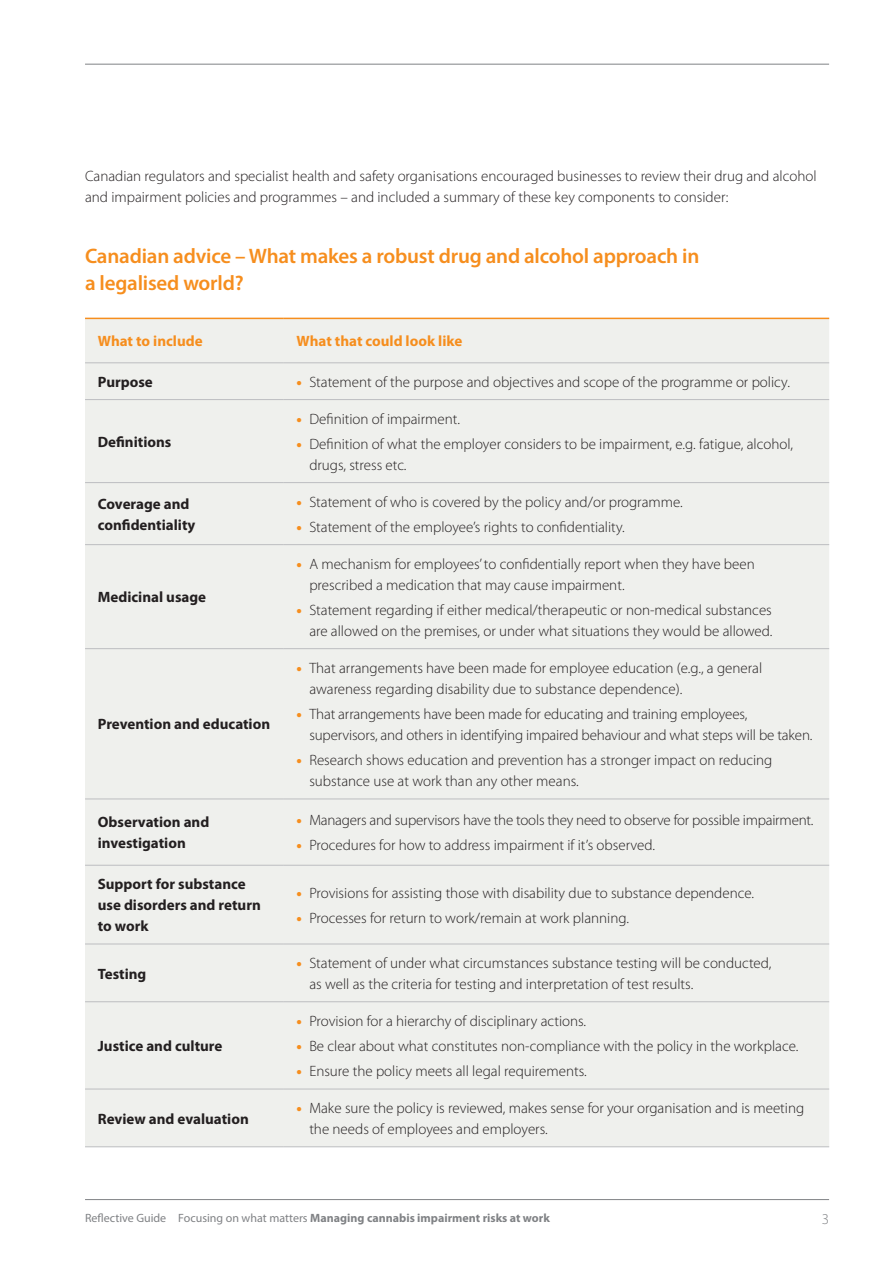
<style>
.page{position:relative;width:893px;height:1263px;background:#fff}
.page>*{position:absolute;margin:0;border:0;box-sizing:border-box;transform-origin:0 0}
.Header_2{font:600 21px/27px "Myriad Pro";letter-spacing:-.01em;color:#f68e1e}
.Body{font:300 15px/21px "Myriad Pro";color:#231f20}
.Body-2{font:700 15px/21px "Myriad Pro";color:#231f20}
.Body-3{font:700 15px "Myriad Pro";color:#f68e1e}
.Table_Header{font:700 15px "Myriad Pro";color:#f68e1e}
.t1{font:300 15px "Myriad Pro";color:#808285}
.t2{font:700 12px "Myriad Pro";color:#808285}
.s1{font-weight:900;color:#f68e1e}
.s2{font-weight:400}
</style>
<div class="page">
<div style="left:85px;top:319px;width:744px;height:827px;background:#eff0ed"></div>
<hr style="left:85px;top:399px;width:199px;height:1px;background:#bcbdc0">
<hr style="left:284px;top:399px;width:545px;height:1px;background:#bcbdc0">
<hr style="left:85px;top:482px;width:199px;height:1px;background:#bcbdc0">
<hr style="left:284px;top:482px;width:545px;height:1px;background:#bcbdc0">
<hr style="left:85px;top:544px;width:199px;height:1px;background:#bcbdc0">
<hr style="left:284px;top:544px;width:545px;height:1px;background:#bcbdc0">
<hr style="left:85px;top:648px;width:199px;height:1px;background:#bcbdc0">
<hr style="left:284px;top:648px;width:545px;height:1px;background:#bcbdc0">
<hr style="left:85px;top:798px;width:199px;height:1px;background:#bcbdc0">
<hr style="left:284px;top:798px;width:545px;height:1px;background:#bcbdc0">
<hr style="left:85px;top:865px;width:199px;height:1px;background:#bcbdc0">
<hr style="left:284px;top:865px;width:545px;height:1px;background:#bcbdc0">
<hr style="left:85px;top:944px;width:199px;height:1px;background:#bcbdc0">
<hr style="left:284px;top:944px;width:545px;height:1px;background:#bcbdc0">
<hr style="left:85px;top:1001px;width:199px;height:1px;background:#bcbdc0">
<hr style="left:284px;top:1001px;width:545px;height:1px;background:#bcbdc0">
<hr style="left:85px;top:318px;width:199px;height:1px;background:#f68e1e">
<hr style="left:284px;top:318px;width:545px;height:1px;background:#f68e1e">
<hr style="left:85px;top:362px;width:199px;height:1px;background:#bcbdc0">
<hr style="left:284px;top:362px;width:545px;height:1px;background:#bcbdc0">
<hr style="left:85px;top:1089px;width:199px;height:1px;background:#bcbdc0">
<hr style="left:284px;top:1089px;width:545px;height:1px;background:#bcbdc0">
<hr style="left:85px;top:1146px;width:199px;height:1px;background:#bcbdc0">
<hr style="left:284px;top:1146px;width:545px;height:1px;background:#bcbdc0">
<hr style="left:85px;top:1199px;width:744px;height:1px;background:#808285">
<hr style="left:85px;top:64px;width:744px;height:1px;background:#808285">
<p class="Body" style="left:85px;top:166px;width:733px">Canadian regulators and specialist health and safety organisations encouraged businesses to review their drug and alcohol and impairment policies and programmes – and included a summary of these key components to consider:</p>
<p class="Header_2" style="left:85px;top:242px;width:616px">Canadian advice – What makes a robust drug and alcohol approach in a legalised world?</p>
<p class="Table_Header" style="left:98px;top:331px;width:106px">What to include</p>
<p class="Body-3" style="left:297px;top:331px;width:167px">What that could look like</p>
<p class="Body-2" style="left:98px;top:371px;width:57px">Purpose</p>
<p class="Body" style="left:297px;top:372px;width:495px"><span class="s1">•</span> Statement of the purpose and objectives and scope of the programme or policy.</p>
<p class="Body-2" style="left:98px;top:431px;width:75px">Definitions</p>
<p class="Body" style="left:297px;top:408px;width:165px"><span class="s1">•</span> Definition of impairment.</p>
<p class="Body" style="left:309px;top:434px;width:485px;text-indent:-13px"><span class="s1">•</span> Definition of what the employer considers to be impairment, e.g. fatigue, alcohol, drugs, stress etc.</p>
<p class="Body-2" style="left:98px;top:493px;width:99px">Coverage and confidentiality</p>
<p class="Body" style="left:297px;top:491px;width:388px"><span class="s1">•</span> Statement of who is covered by the policy and/or programme.</p>
<p class="Body" style="left:297px;top:517px;width:330px"><span class="s1">•</span> Statement of the employee’s rights to confidentiality.</p>
<p class="Body-2" style="left:98px;top:586px;width:110px">Medicinal usage</p>
<p class="Body-2" style="left:98px;top:713px;width:174px">Prevention and education</p>
<p class="Body" style="left:309px;top:553px;width:447px;text-indent:-13px"><span class="s1">•</span> A mechanism for employees’ to confidentially report when they have been prescribed a medication that may cause impairment.</p>
<p class="Body" style="left:297px;top:600px;width:477px;text-align:right"><span class="s1">•</span> Statement regarding if either medical/therapeutic or non-medical substances are allowed on the premises, or under what situations they would be allowed.</p>
<p class="Body" style="left:309px;top:657px;width:454px;text-indent:-13px"><span class="s1">•</span> That arrangements have been made for employee education (e.g., a general awareness regarding disability due to substance dependence).</p>
<p class="Body" style="left:309px;top:704px;width:505px;text-indent:-13px"><span class="s1">•</span> That arrangements have been made for educating and training employees, supervisors, and others in identifying impaired behaviour and what steps will be taken.</p>
<p class="Body" style="left:309px;top:750px;width:465px;text-indent:-13px"><span class="s1">•</span> Research shows education and prevention has a stronger impact on reducing substance use at work than any other means.</p>
<p class="Body-2" style="left:98px;top:811px;width:113px">Observation and investigation</p>
<p class="Body" style="left:297px;top:810px;width:518px"><span class="s1">•</span> Managers and supervisors have the tools they need to observe for possible impairment.</p>
<p class="Body" style="left:297px;top:835px;width:360px"><span class="s1">•</span> Procedures for how to address impairment if it’s observed.</p>
<p class="Body-2" style="left:98px;top:873px;width:165px">Support for substance use disorders and return to work</p>
<p class="Body" style="left:297px;top:882px;width:459px"><span class="s1">•</span> Provisions for assisting those with disability due to substance dependence.</p>
<p class="Body" style="left:297px;top:907px;width:334px"><span class="s1">•</span> Processes for return to work/remain at work planning.</p>
<p class="Body-2" style="left:98px;top:962px;width:50px">Testing</p>
<p class="Body" style="left:309px;top:953px;width:464px;text-indent:-13px"><span class="s1">•</span> Statement of under what circumstances substance testing will be conducted, as well as the criteria for testing and interpretation of test results.</p>
<p class="Body-2" style="left:98px;top:1035px;width:126px">Justice and culture</p>
<p class="Body" style="left:297px;top:1010px;width:291px"><span class="s1">•</span> Provision for a hierarchy of disciplinary actions.</p>
<p class="Body" style="left:297px;top:1036px;width:503px"><span class="s1">•</span> Be clear about what constitutes non-compliance with the policy in the workplace.</p>
<p class="Body" style="left:297px;top:1061px;width:292px"><span class="s1">•</span> Ensure the policy meets all legal requirements.</p>
<p class="Body-2" style="left:98px;top:1107px;width:153px">Review and evaluation</p>
<p class="Body" style="left:309px;top:1098px;width:496px;text-indent:-13px"><span class="s1">•</span> Make sure the policy is reviewed, makes sense for your organisation and is meeting the needs of employees and employers.</p>
<p class="t2" style="left:85px;top:1210px;width:466px"><span class="s2">Reflective Guide Focusing on what matters</span> Managing cannabis impairment risks at work</p>
<p class="t1" style="left:822px;top:1211px;width:9px">3</p>
</div>
